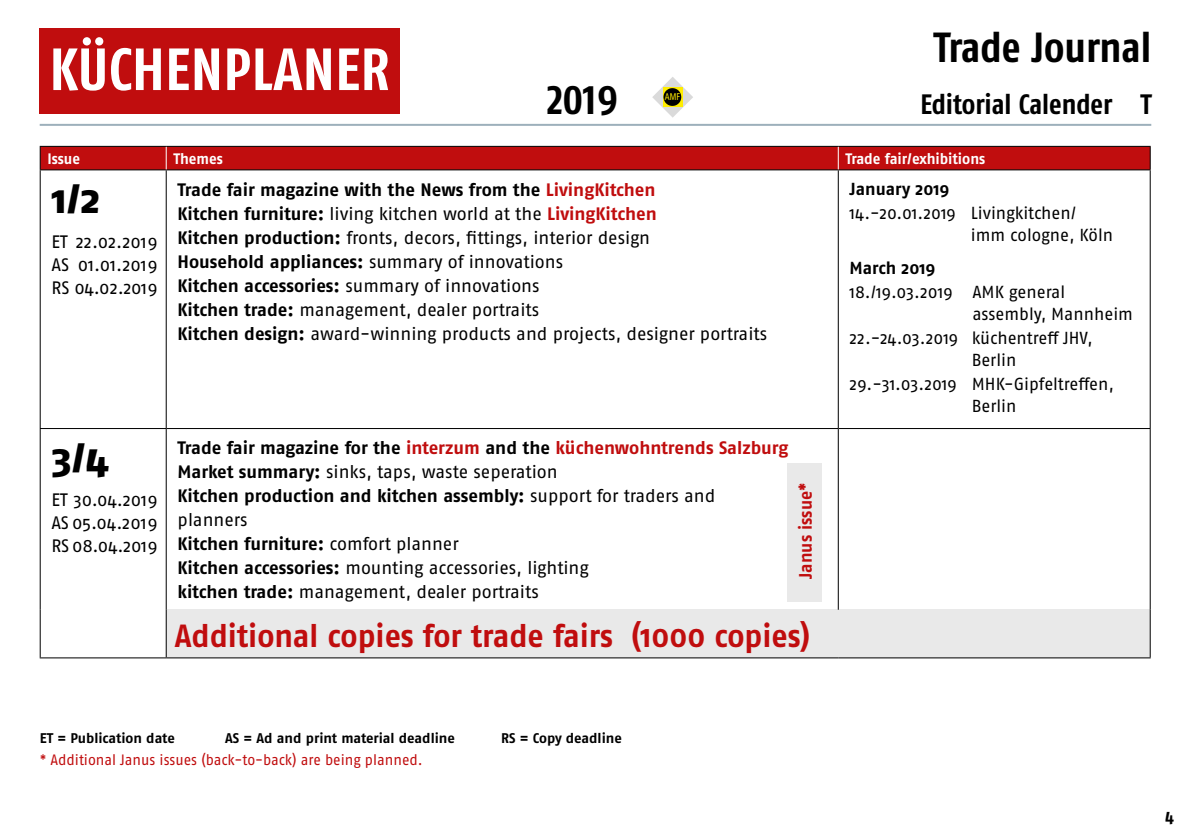
<style>
.page{position:relative;width:1191px;height:840px;background:#fff}
.page>*{position:absolute;margin:0;border:0;box-sizing:border-box;transform-origin:0 0}
.t1{font:700 condensed 42px "Fago OT";letter-spacing:-.005em;color:#000}
.t2{font:800 40.4px "Fago OT";color:#000}
.t3{font:700 32px "Fago OT";color:#c00d0e;scale:.95 1}
.t4{font:700 condensed 28px "Fago OT";color:#000}
.t5{font:18px/24px "Fago OT";letter-spacing:-.005em;color:#000;text-align:justify}
.t6{font:700 18px/24px "Fago OT";color:#000}
.t7{font:700 18px "Fago OT";color:#c00d0e;scale:.95 1}
.t8{font:700 condensed 18px "Fago OT";color:#000}
.t9{font:17.4px/21.4px "Fago OT";letter-spacing:-.005em;color:#000}
.t10{font:700 17.4px "Fago OT";color:#000}
.t11{font:700 15.2px "Fago OT";color:#fff;scale:.95 1}
.t12{font:15px "Fago OT";color:#c00d0e;scale:.95 1}
.t13{font:700 14px "Fago OT";color:#000}
.t14{font:condensed 9.6px "Frutiger";color:#ffed00;scale:.88 1}
.s1{font-weight:700}
.s2{font-weight:700;color:#c00d0e}
.s3{color:#c00d0e}
.s4{font-weight:400}
</style>
<div class="page">
<hr style="left:40px;top:124px;width:1111px;height:2px;background:#9db0bb">
<div style="left:40px;top:28px;width:360px;height:85px;background:#c00d0e"></div>
<svg style="left:53px;top:37px;width:335px;height:54px"></svg>
<svg style="left:652px;top:77px;width:41px;height:41px"></svg>
<div style="left:166px;top:609px;width:984px;height:48px;background:#e9e9e9"></div>
<hr style="left:40px;top:170px;width:1px;height:258px;background:#000">
<hr style="left:166px;top:170px;width:1px;height:258px;background:#000">
<hr style="left:837px;top:170px;width:1px;height:258px;background:#000">
<hr style="left:1149px;top:170px;width:1px;height:258px;background:#000">
<hr style="left:40px;top:429px;width:1px;height:180px;background:#000">
<hr style="left:166px;top:429px;width:1px;height:180px;background:#000">
<hr style="left:837px;top:429px;width:1px;height:180px;background:#000">
<hr style="left:1149px;top:429px;width:1px;height:180px;background:#000">
<hr style="left:40px;top:609px;width:1px;height:48px;background:#000">
<hr style="left:1149px;top:609px;width:1px;height:48px;background:#000">
<hr style="left:166px;top:609px;width:1px;height:48px;background:#000">
<hr style="left:40px;top:428px;width:126px;height:1px;background:#000">
<hr style="left:166px;top:428px;width:672px;height:1px;background:#000">
<hr style="left:838px;top:428px;width:312px;height:1px;background:#000">
<hr style="left:40px;top:657px;width:126px;height:1px;background:#000">
<hr style="left:166px;top:657px;width:672px;height:1px;background:#000">
<hr style="left:838px;top:657px;width:312px;height:1px;background:#000">
<svg style="left:40px;top:146px;width:1110px;height:24px;background:#b40e0f"></svg>
<div style="left:787px;top:463px;width:34px;height:138px;background:#e9e9e9"></div>
<h1 class="t1" style="left:547px;top:73px;width:73px">2019</h1>
<p class="t14" style="left:665px;top:91px;width:19px">AMF</p>
<h1 class="t1" style="left:933px;top:22px;width:219px">Trade Journal</h1>
<h3 class="t4" style="left:920px;top:87px;width:232px">Editorial Calender T</h3>
<p class="t11" style="left:47px;top:150px;width:36px">Issue</p>
<p class="t11" style="left:173px;top:150px;width:54px">Themes</p>
<p class="t11" style="left:845px;top:150px;width:149px">Trade fair/exhibitions</p>
<h2 class="t2" style="left:52px;top:175px;width:50px">1/2</h2>
<p class="t5" style="left:52px;top:230px;width:108px;line-height:23px">ET 22.02.2019<br>AS 01.01.2019<br>RS 04.02.2019</p>
<p class="t5" style="left:177px;top:177px;width:591px;text-align:left"><span class="s1">Trade fair magazine with the News from the</span> <span class="s2">LivingKitchen<br></span><span class="s1">Kitchen furniture:</span> living kitchen world at the <span class="s2">LivingKitchen<br></span><span class="s1">Kitchen production:</span> fronts, decors, fittings, interior design<br><span class="s1">Household appliances:</span> summary of innovations<br><span class="s1">Kitchen accessories:</span> summary of innovations<br><span class="s1">Kitchen trade:</span> management, dealer portraits<br><span class="s1">Kitchen design:</span> award-winning products and projects, designer portraits</p>
<p class="t10" style="left:849px;top:178px;width:101px">January 2019</p>
<p class="t9" style="left:971px;top:202px;width:144px;text-indent:-121px">14.-20.01.2019 Livingkitchen/ imm cologne, Köln</p>
<p class="t10" style="left:849px;top:257px;width:87px">March 2019</p>
<p class="t9" style="left:972px;top:281px;width:162px;text-indent:-123px">18./19.03.2019 AMK general assembly, Mannheim</p>
<p class="t9" style="left:971px;top:327px;width:123px;text-indent:-122px">22.-24.03.2019 küchentreff JHV,<br>Berlin</p>
<p class="t9" style="left:971px;top:373px;width:144px;text-indent:-122px">29.-31.03.2019 MHK-Gipfeltreffen,<br>Berlin</p>
<h2 class="t2" style="left:52px;top:433px;width:59px">3/4</h2>
<p class="t5" style="left:52px;top:488px;width:108px;line-height:23px">ET 30.04.2019<br>AS 05.04.2019<br>RS 08.04.2019</p>
<p class="t6" style="left:177px;top:435px;width:612px">Trade fair magazine for the <span class="s3">interzum</span> and the <span class="s3">küchenwohntrends Salzburg </span>Market summary: <span class="s4">sinks, taps, waste seperation<br></span>Kitchen production and kitchen assembly: <span class="s4">support for traders and planners<br></span>Kitchen furniture: <span class="s4">comfort planner<br></span>Kitchen accessories: <span class="s4">mounting accessories, lighting<br></span>kitchen trade: <span class="s4">management, dealer portraits</span></p>
<h3 class="t3" style="left:175px;top:615px;width:670px">Additional copies for trade fairs (1000 copies)</h3>
<p class="t7" style="left:795px;top:578px;width:103px;rotate:-90deg">Janus issue*</p>
<p class="t13" style="left:40px;top:729px;width:137px">ET = Publication date</p>
<p class="t13" style="left:225px;top:729px;width:231px">AS = Ad and print material deadline</p>
<p class="t13" style="left:501px;top:729px;width:122px">RS = Copy deadline</p>
<p class="t12" style="left:40px;top:750px;width:405px">* Additional Janus issues (back-to-back) are being planned.</p>
<p class="t8" style="left:1165px;top:804px;width:10px">4</p>
</div>
